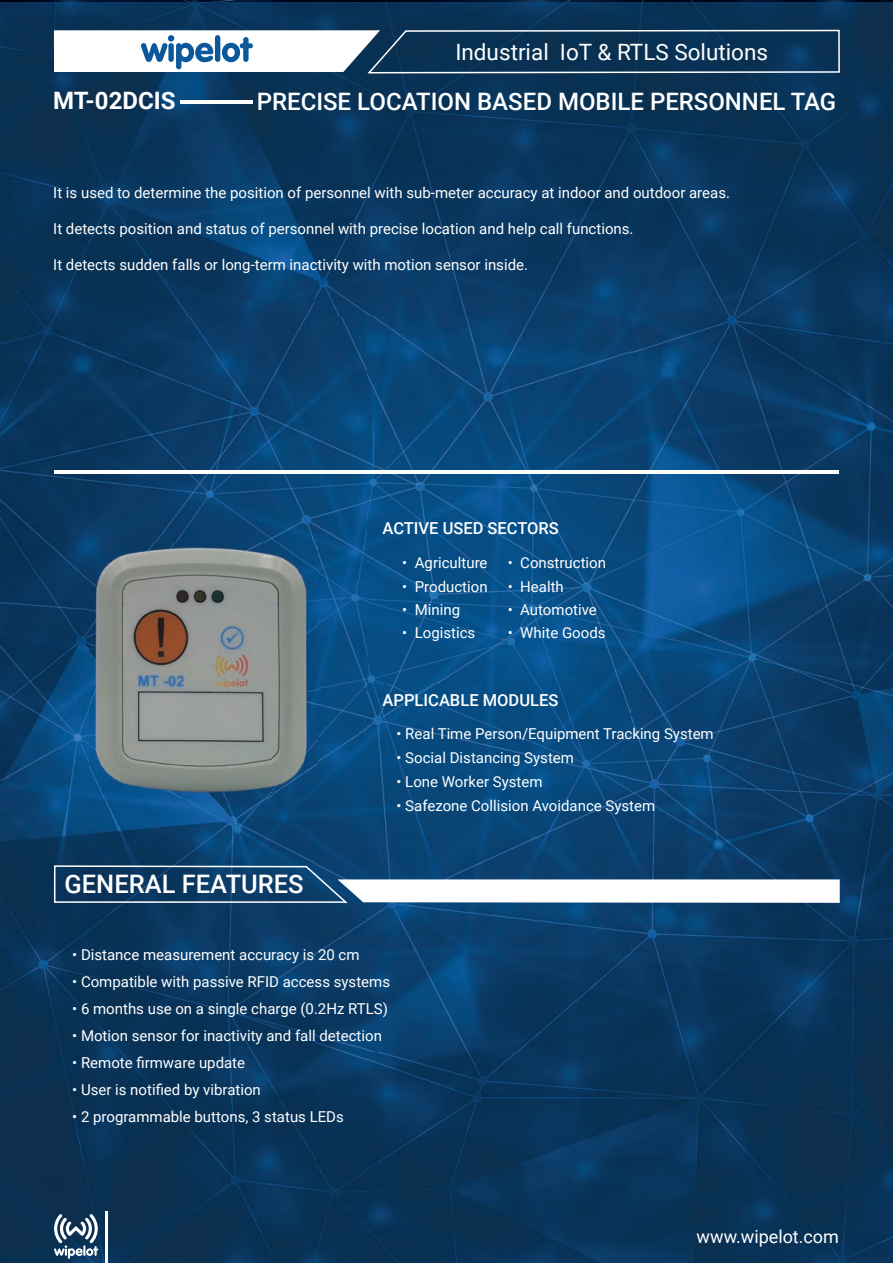
<style>
.page{position:relative;width:893px;height:1263px;background:#fff}
.page>*{position:absolute;margin:0;border:0;box-sizing:border-box;transform-origin:0 0}
.t1{font:500 25.5px "Roboto";color:#fff}
.t2{font:500 24px "Roboto";color:#fff}
.t3{font:700 24px "Roboto";color:#fff}
.t4{font:22.5px "Roboto";color:#fff}
.t5{font:18px "Roboto";color:#fff}
.t6{font:500 16.5px "Roboto";color:#fff}
.t7{font:15px "Roboto";color:#fff}
</style>
<div class="page">
<img style="left:0;top:2px;width:630px;height:315px">
<img style="left:630px;top:2px;width:263px;height:1261px">
<img style="left:0;top:317px;width:367px;height:263px">
<img style="left:367px;top:317px;width:264px;height:946px">
<img style="left:0;top:580px;width:104px;height:683px">
<img style="left:315px;top:580px;width:53px;height:683px">
<img style="left:104px;top:798px;width:211px;height:465px">
<svg style="left:54px;top:1214px;width:44px;height:45px"></svg>
<hr style="left:105px;top:1211px;width:3px;height:52px;background:#fff">
<svg style="left:54px;top:29px;width:787px;height:45px"></svg>
<hr style="left:54px;top:471px;width:785px;height:3px;background:#fff">
<img style="left:90px;top:543px;width:227px;height:255px">
<hr style="left:181px;top:100px;width:72px;height:3px;background:#fff">
<svg style="left:53px;top:865px;width:787px;height:38px"></svg>
<h3 class="t4" style="left:455px;top:36px;width:314px">Industrial IoT &amp; RTLS Solutions</h3>
<h2 class="t3" style="left:53px;top:83px;width:124px">MT-02DCIS</h2>
<h2 class="t2" style="left:257px;top:85px;width:581px">PRECISE LOCATION BASED MOBILE PERSONNEL TAG</h2>
<p class="t7" style="left:53px;top:182px;width:678px">It is used to determine the position of personnel with sub-meter accuracy at indoor and outdoor areas.</p>
<p class="t7" style="left:53px;top:218px;width:582px">It detects position and status of personnel with precise location and help call functions.</p>
<p class="t7" style="left:53px;top:254px;width:476px">It detects sudden falls or long-term inactivity with motion sensor inside.</p>
<p class="t6" style="left:383px;top:516px;width:178px">ACTIVE USED SECTORS</p>
<p class="t7" style="left:402px;top:553px;width:87px">• Agriculture</p>
<p class="t7" style="left:508px;top:553px;width:100px">• Construction</p>
<p class="t7" style="left:402px;top:576px;width:87px">• Production</p>
<p class="t7" style="left:508px;top:576px;width:58px">• Health</p>
<p class="t7" style="left:402px;top:599px;width:59px">• Mining</p>
<p class="t7" style="left:508px;top:599px;width:91px">• Automotive</p>
<p class="t7" style="left:402px;top:622px;width:75px">• Logistics</p>
<p class="t7" style="left:508px;top:622px;width:99px">• White Goods</p>
<p class="t6" style="left:383px;top:688px;width:177px">APPLICABLE MODULES</p>
<p class="t7" style="left:397px;top:723px;width:319px">• Real Time Person/Equipment Tracking System</p>
<p class="t7" style="left:397px;top:747px;width:179px">• Social Distancing System</p>
<p class="t7" style="left:397px;top:771px;width:147px">• Lone Worker System</p>
<p class="t7" style="left:397px;top:795px;width:260px">• Safezone Collision Avoidance System</p>
<h1 class="t1" style="left:65px;top:866px;width:241px">GENERAL FEATURES</h1>
<p class="t7" style="left:72px;top:944px;width:289px">• Distance measurement accuracy is 20 cm</p>
<p class="t7" style="left:72px;top:971px;width:319px">• Compatible with passive RFID access systems</p>
<p class="t7" style="left:72px;top:998px;width:317px">• 6 months use on a single charge (0.2Hz RTLS)</p>
<p class="t7" style="left:72px;top:1025px;width:311px">• Motion sensor for inactivity and fall detection</p>
<p class="t7" style="left:72px;top:1052px;width:174px">• Remote firmware update</p>
<p class="t7" style="left:72px;top:1079px;width:190px">• User is notified by vibration</p>
<p class="t7" style="left:72px;top:1106px;width:273px">• 2 programmable buttons, 3 status LEDs</p>
<p class="t5" style="left:697px;top:1224px;width:144px">www.wipelot.com</p>
</div>
